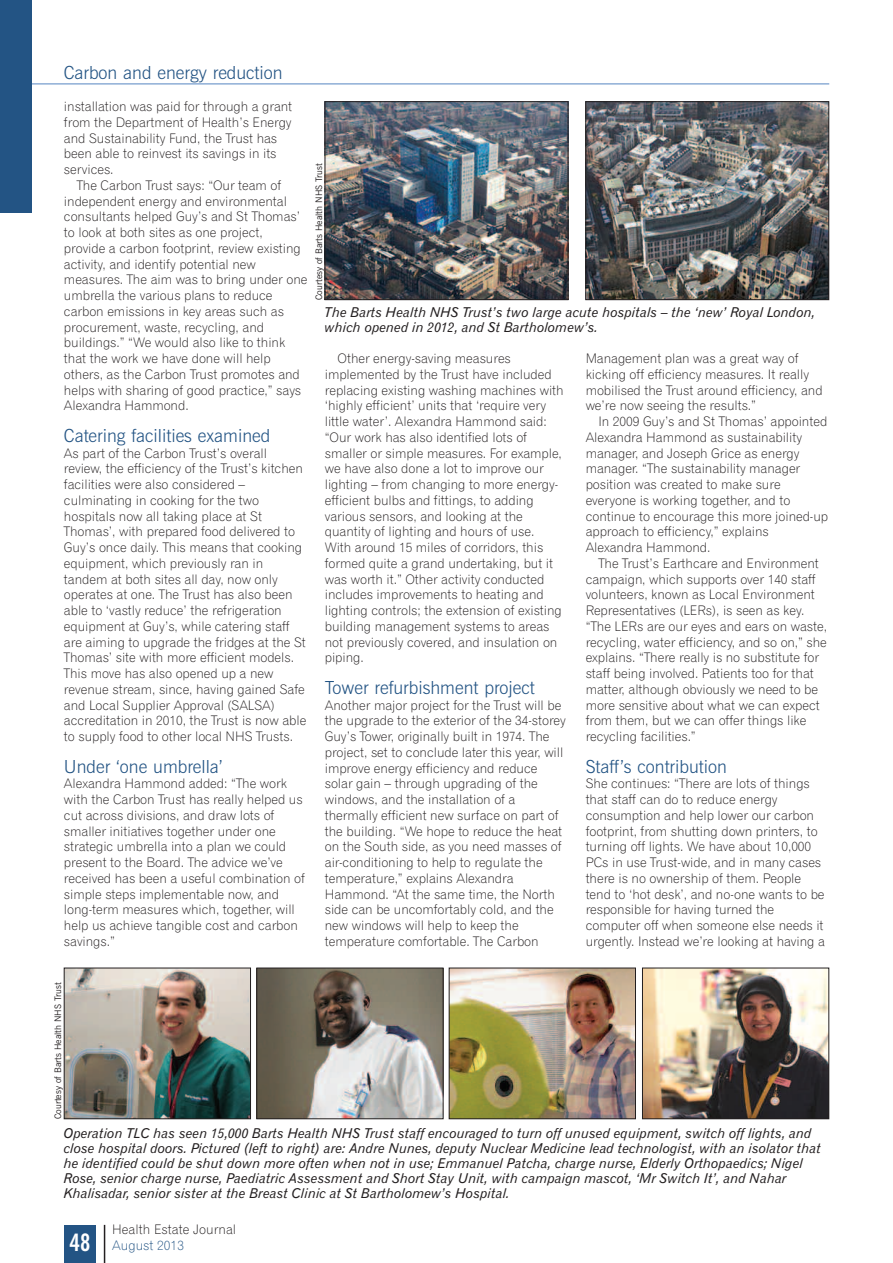
<style>
.page{position:relative;width:893px;height:1263px;background:#fff}
.page>*{position:absolute;margin:0;border:0;box-sizing:border-box;transform-origin:0 0}
.t1{font:700 condensed 24px "News Gothic BT";color:#fff}
.t2{font:300 18px "News Gothic BT";color:#235484}
.t3{font:13.5px/15px "Gothic 720 BT Italic B";color:#231f20}
.t4{font:13.2px/15.8px "Gothic 720 BT Light B";letter-spacing:-.005em;color:#231f20}
.t5{font:13.2px "Gothic 720 BT Light B";color:#235484}
.t6{font:9px "News Gothic BT";color:#231f20}
</style>
<div class="page">
<hr style="left:0;top:83px;width:829px;height:2px;background:#8eaed6">
<div style="left:0;top:0;width:32px;height:212px;background:#235484"></div>
<div style="left:64px;top:1225px;width:32px;height:38px;background:#235484"></div>
<hr style="left:104px;top:1225px;width:1px;height:38px;background:#231f20">
<img style="left:327px;top:103px;width:239px;height:195px">
<div style="left:325px;top:101px;width:243px;height:199px;border:1px solid #231f20"></div>
<img style="left:587px;top:103px;width:240px;height:195px">
<div style="left:585px;top:101px;width:244px;height:199px;border:1px solid #231f20"></div>
<img style="left:66px;top:970px;width:183px;height:147px">
<div style="left:64px;top:968px;width:187px;height:151px;border:1px solid #231f20"></div>
<img style="left:258px;top:970px;width:183px;height:147px">
<div style="left:256px;top:968px;width:187px;height:151px;border:1px solid #231f20"></div>
<img style="left:451px;top:970px;width:183px;height:147px">
<div style="left:449px;top:968px;width:187px;height:151px;border:1px solid #231f20"></div>
<img style="left:644px;top:970px;width:183px;height:147px">
<div style="left:642px;top:968px;width:187px;height:151px;border:1px solid #231f20"></div>
<h2 class="t2" style="left:64px;top:66px;width:220px">Carbon and energy reduction</h2>
<p class="t4" style="left:64px;top:100px;width:230px">installation was paid for through a grant from the Department of Health’s Energy and Sustainability Fund, the Trust has been able to reinvest its savings in its services.</p>
<p class="t4" style="left:64px;top:178px;width:245px;text-indent:13px">The Carbon Trust says: “Our team of independent energy and environmental consultants helped Guy’s and St Thomas’ to look at both sites as one project,<br>provide a carbon footprint, review existing activity, and identify potential new measures. The aim was to bring under one umbrella the various plans to reduce carbon emissions in key areas such as procurement, waste, recycling, and buildings.” “We would also like to think that the work we have done will help others, as the Carbon Trust promotes and helps with sharing of good practice,” says Alexandra Hammond.</p>
<h2 class="t2" style="left:64px;top:429px;width:208px">Catering facilities examined</h2>
<p class="t4" style="left:64px;top:446px;width:244px">As part of the Carbon Trust’s overall review, the efficiency of the Trust’s kitchen facilities were also considered – culminating in cooking for the two hospitals now all taking place at St Thomas’, with prepared food delivered to Guy’s once daily. This means that cooking equipment, which previously ran in tandem at both sites all day, now only operates at one. The Trust has also been able to ‘vastly reduce’ the refrigeration equipment at Guy’s, while catering staff are aiming to upgrade the fridges at the St Thomas’ site with more efficient models.<br>This move has also opened up a new revenue stream, since, having gained Safe and Local Supplier Approval (SALSA) accreditation in 2010, the Trust is now able to supply food to other local NHS Trusts.</p>
<h2 class="t2" style="left:64px;top:760px;width:160px">Under ‘one umbrella’</h2>
<p class="t4" style="left:64px;top:777px;width:242px">Alexandra Hammond added: “The work with the Carbon Trust has really helped us cut across divisions, and draw lots of smaller initiatives together under one strategic umbrella into a plan we could present to the Board. The advice we’ve received has been a useful combination of simple steps implementable now, and long-term measures which, together, will help us achieve tangible cost and carbon savings.”</p>
<p class="t6" style="left:316px;top:300px;width:138px;rotate:-90deg">Courtesy of Barts Health NHS Trust</p>
<p class="t3" style="left:325px;top:306px;width:492px">The Barts Health NHS Trust’s two large acute hospitals – the ‘new’ Royal London, which opened in 2012, and St Bartholomew’s.</p>
<p class="t4" style="left:325px;top:352px;width:240px;text-indent:13px">Other energy-saving measures implemented by the Trust have included replacing existing washing machines with ‘highly efficient’ units that ‘require very little water’. Alexandra Hammond said: “Our work has also identified lots of smaller or simple measures. For example, we have also done a lot to improve our lighting – from changing to more energy&shy;efficient bulbs and fittings, to adding various sensors, and looking at the quantity of lighting and hours of use.<br>With around 15 miles of corridors, this formed quite a grand undertaking, but it was worth it.” Other activity conducted includes improvements to heating and lighting controls; the extension of existing building management systems to areas not previously covered, and insulation on piping.</p>
<h2 class="t2" style="left:325px;top:681px;width:211px">Tower refurbishment project</h2>
<p class="t4" style="left:325px;top:698px;width:242px">Another major project for the Trust will be the upgrade to the exterior of the 34-storey Guy’s Tower, originally built in 1974. The project, set to conclude later this year, will improve energy efficiency and reduce solar gain – through upgrading of the windows, and the installation of a thermally efficient new surface on part of the building. “We hope to reduce the heat on the South side, as you need masses of air-conditioning to help to regulate the temperature,” explains Alexandra Hammond. “At the same time, the North side can be uncomfortably cold, and the new windows will help to keep the temperature comfortable. The Carbon</p>
<p class="t4" style="left:586px;top:352px;width:239px">Management plan was a great way of kicking off efficiency measures. It really mobilised the Trust around efficiency, and we’re now seeing the results.”</p>
<p class="t4" style="left:586px;top:415px;width:244px;text-indent:13px">In 2009 Guy’s and St Thomas’ appointed Alexandra Hammond as sustainability manager, and Joseph Grice as energy manager. “The sustainability manager position was created to make sure everyone is working together, and to continue to encourage this more joined-up approach to efficiency,” explains Alexandra Hammond.</p>
<p class="t4" style="left:586px;top:556px;width:243px;text-indent:13px">The Trust’s Earthcare and Environment campaign, which supports over 140 staff volunteers, known as Local Environment Representatives (LERs), is seen as key. “The LERs are our eyes and ears on waste, recycling, water efficiency, and so on,” she explains. “There really is no substitute for staff being involved. Patients too for that matter, although obviously we need to be more sensitive about what we can expect from them, but we can offer things like recycling facilities.”</p>
<h2 class="t2" style="left:586px;top:760px;width:143px">Staff’s contribution</h2>
<p class="t4" style="left:586px;top:777px;width:241px">She continues: “There are lots of things that staff can do to reduce energy consumption and help lower our carbon footprint, from shutting down printers, to turning off lights. We have about 10,000<br>PCs in use Trust-wide, and in many cases there is no ownership of them. People tend to ‘hot desk’, and no-one wants to be responsible for having turned the computer off when someone else needs it urgently. Instead we’re looking at having a</p>
<p class="t6" style="left:55px;top:1119px;width:138px;rotate:-90deg">Courtesy of Barts Health NHS Trust</p>
<p class="t3" style="left:64px;top:1127px;width:759px">Operation TLC has seen 15,000 Barts Health NHS Trust staff encouraged to turn off unused equipment, switch off lights, and close hospital doors. Pictured (left to right) are: Andre Nunes, deputy Nuclear Medicine lead technologist, with an isolator that he identified could be shut down more often when not in use; Emmanuel Patcha, charge nurse, Elderly Orthopaedics; Nigel Rose, senior charge nurse, Paediatric Assessment and Short Stay Unit, with campaign mascot, ‘Mr Switch It’, and Nahar Khalisadar, senior sister at the Breast Clinic at St Bartholomew’s Hospital.</p>
<h1 class="t1" style="left:70px;top:1233px;width:22px">48</h1>
<p class="t4" style="left:112px;top:1223px;width:125px">Health Estate Journal</p>
<p class="t5" style="left:112px;top:1240px;width:73px">August 2013</p>
</div>
